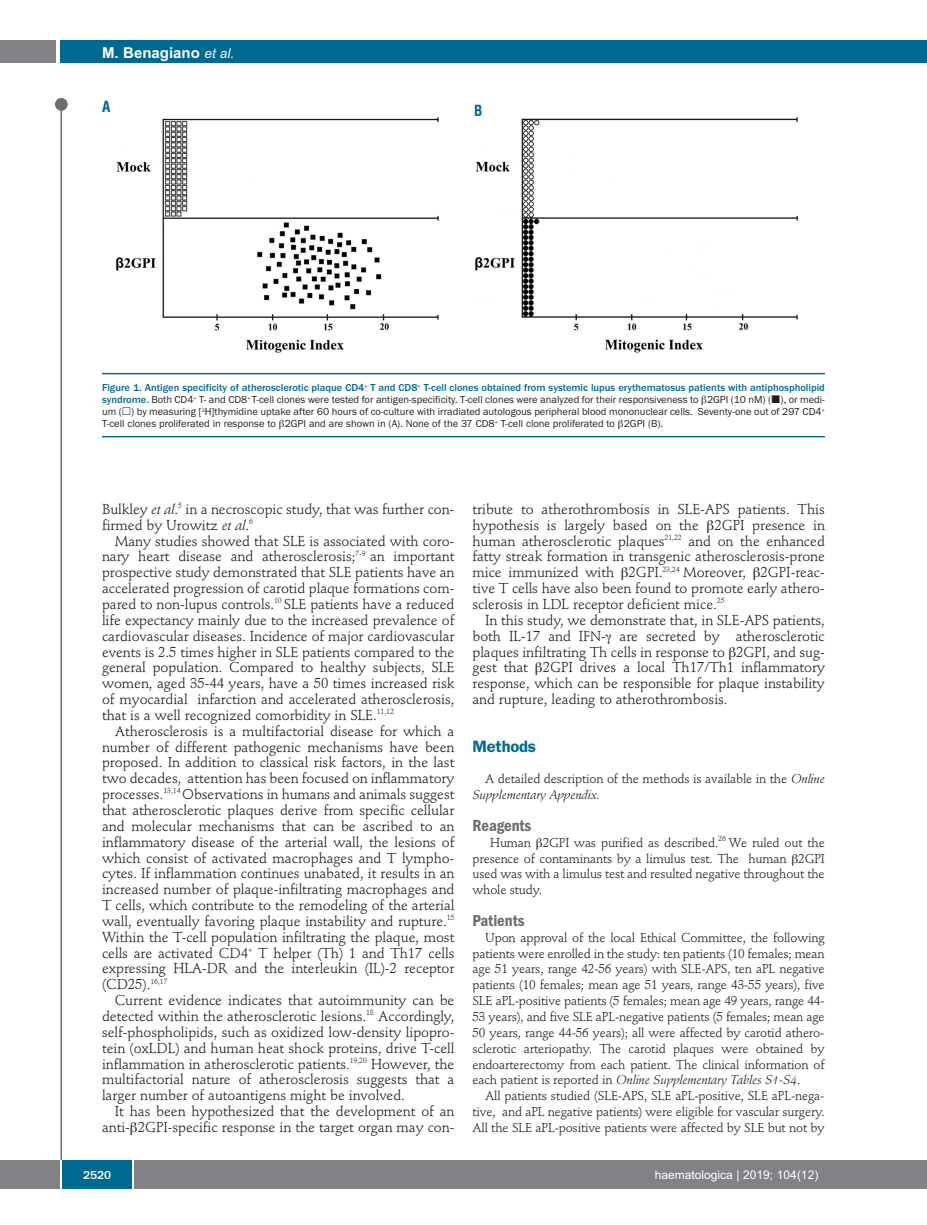
<style>
.page{position:relative;width:927px;height:1225px;background:#fff}
.page>*{position:absolute;margin:0;border:0;box-sizing:border-box;transform-origin:0 0}
.t1{font:600 condensed 16.5px "Franklin Gothic";color:#6c6d70}
.t2{font:600 16.5px "Franklin Gothic";letter-spacing:-.01em;color:#006991}
.t3{font:700 15px "Arial";color:#fff}
.t4{font:700 condensed 15px "Helvetica";color:#006991}
.t5{font:14.25px/15.9px "Stempel Schneidler";letter-spacing:-.005em;color:#231f20;text-align:justify}
.t6{font:12.75px/15.9px "Stempel Schneidler";letter-spacing:-.015em;color:#231f20;text-align:justify}
.t7{font:12px "Arial";color:#fff}
.t8{font:500 12px "Franklin Gothic";color:#fff}
.t9{font:10.5px/12px "Franklin Gothic";color:#231f20;text-align:justify}
.s1{font-weight:400;font-style:italic;font-size:13.5px}
.s2{font-weight:500;color:#006991}
.s3{font-style:italic}
</style>
<div class="page">
<div style="left:911px;top:40px;width:16px;height:22px;background:#006991"></div>
<div style="left:910px;top:1160px;width:17px;height:28px;background:#808285"></div>
<div style="left:55px;top:98px;width:13px;height:13px;background:#6c6d70;border-radius:50%"></div>
<hr style="left:60px;top:101px;width:2px;height:1061px;background:#6c6d70">
<div style="left:60px;top:40px;width:852px;height:22px;background:#006991"></div>
<div style="left:0;top:40px;width:56px;height:22px;background:#808285"></div>
<div style="left:0;top:1160px;width:911px;height:28px;background:#808285"></div>
<div style="left:62px;top:1160px;width:71px;height:28px;background:#006991"></div>
<hr style="left:60px;top:1160px;width:2px;height:28px;background:#fff">
<svg style="left:133px;top:1160px;width:1px;height:28px"></svg>
<img style="left:116px;top:117px;width:683px;height:236px">
<hr style="left:102px;top:373px;width:723px;height:1px;background:#006991">
<hr style="left:102px;top:436px;width:723px;height:1px;background:#006991">
<p class="t3" style="left:102px;top:44px;width:134px">M. Benagiano <span class="s1">et al.</span></p>
<p class="t4" style="left:102px;top:98px;width:10px">A</p>
<p class="t4" style="left:474px;top:102px;width:10px">B</p>
<p class="t9" style="left:102px;top:382px;width:724px"><span class="s2">Figure 1. Antigen specificity of atherosclerotic plaque CD4</span><sup>+</sup> <span class="s2">T and CD8</span><sup>+</sup> <span class="s2">T-cell clones obtained from systemic lupus erythematosus patients with antiphospholipid syndrome.</span> Both CD4<sup>+</sup> T- and CD8<sup>+</sup> T-cell clones were tested for antigen-specificity. T-cell clones were analyzed for their responsiveness to 2GPI (10 nM) ( ), or medi&shy;um ( ) by measuring [<sup>3</sup>H]thymidine uptake after 60 hours of co-culture with irradiated autologous peripheral blood mononuclear cells. Seventy-one out of 297 CD4<sup>+ </sup>T-cell clones proliferated in response to 2GPI and are shown in (A). None of the 37 CD8<sup>+</sup> T-cell clone proliferated to 2GPI (B).</p>
<p class="t5" style="left:102px;top:502px;width:354px">Bulkley <span class="s3">et al</span>.<sup>5</sup> in a necroscopic study, that was further con&shy;firmed by Urowitz <span class="s3">et al</span>.<sup>6</sup></p>
<p class="t5" style="left:102px;top:534px;width:354px;text-indent:13px">Many studies showed that SLE is associated with coro&shy;nary heart disease and atherosclerosis;<sup>7-9</sup> an important prospective study demonstrated that SLE patients have an accelerated progression of carotid plaque formations com&shy;pared to non-lupus controls.<sup>10</sup> SLE patients have a reduced life expectancy mainly due to the increased prevalence of cardiovascular diseases. Incidence of major cardiovascular events is 2.5 times higher in SLE patients compared to the general population. Compared to healthy subjects, SLE women, aged 35-44 years, have a 50 times increased risk of myocardial infarction and accelerated atherosclerosis, that is a well recognized comorbidity in SLE.<sup>11,12</sup></p>
<p class="t5" style="left:102px;top:724px;width:354px;text-indent:13px">Atherosclerosis is a multifactorial disease for which a number of different pathogenic mechanisms have been proposed. In addition to classical risk factors, in the last two decades, attention has been focused on inflammatory processes.<sup>13,14</sup> Observations in humans and animals suggest that atherosclerotic plaques derive from specific cellular and molecular mechanisms that can be ascribed to an inflammatory disease of the arterial wall, the lesions of which consist of activated macrophages and T lympho&shy;cytes. If inflammation continues unabated, it results in an increased number of plaque-infiltrating macrophages and T cells, which contribute to the remodeling of the arterial wall, eventually favoring plaque instability and rupture.<sup>15<br></sup>Within the T-cell population infiltrating the plaque, most cells are activated CD4<sup>+</sup> T helper (Th) 1 and Th17 cells expressing HLA-DR and the interleukin (IL)-2 receptor (CD25).<sup>16,17</sup></p>
<p class="t5" style="left:102px;top:993px;width:354px;text-indent:13px">Current evidence indicates that autoimmunity can be detected within the atherosclerotic lesions.<sup>18</sup> Accordingly, self-phospholipids, such as oxidized low-density lipopro&shy;tein (oxLDL) and human heat shock proteins, drive T-cell inflammation in atherosclerotic patients.<sup>19,20</sup> However, the multifactorial nature of atherosclerosis suggests that a larger number of autoantigens might be involved.</p>
<p class="t5" style="left:102px;top:1104px;width:354px;text-align:right">It has been hypothesized that the development of an anti- 2GPI-specific response in the target organ may con-</p>
<p class="t5" style="left:472px;top:502px;width:354px">tribute to atherothrombosis in SLE-APS patients. This hypothesis is largely based on the 2GPI presence in human atherosclerotic plaques<sup>21,22</sup> and on the enhanced fatty streak formation in transgenic atherosclerosis-prone mice immunized with 2GPI.<sup>23,24</sup> Moreover, 2GPI-reac&shy;tive T cells have also been found to promote early athero&shy;sclerosis in LDL receptor deficient mice.<sup>25</sup></p>
<p class="t5" style="left:472px;top:613px;width:354px;text-indent:13px">In this study, we demonstrate that, in SLE-APS patients, both IL-17 and IFN- are secreted by atherosclerotic plaques infiltrating Th cells in response to 2GPI, and sug&shy;gest that 2GPI drives a local Th17/Th1 inflammatory response, which can be responsible for plaque instability and rupture, leading to atherothrombosis.</p>
<p class="t2" style="left:472px;top:740px;width:65px">Methods</p>
<p class="t6" style="left:472px;top:772px;width:354px;text-indent:13px">A detailed description of the methods is available in the <span class="s3">Online<br>Supplementary Appendix.</span></p>
<p class="t1" style="left:472px;top:820px;width:60px">Reagents</p>
<p class="t6" style="left:472px;top:835px;width:354px;text-indent:18px">Human 2GPI was purified as described.<sup>26</sup> We ruled out the presence of contaminants by a limulus test. The human 2GPI used was with a limulus test and resulted negative throughout the whole study.</p>
<p class="t1" style="left:472px;top:915px;width:54px">Patients</p>
<p class="t6" style="left:472px;top:930px;width:354px;text-indent:13px">Upon approval of the local Ethical Committee, the following patients were enrolled in the study: ten patients (10 females; mean age 51 years, range 42-56 years) with SLE-APS, ten aPL negative patients (10 females; mean age 51 years, range 43-55 years), five SLE aPL-positive patients (5 females; mean age 49 years, range 44- 53 years), and five SLE aPL-negative patients (5 females; mean age 50 years, range 44-56 years); all were affected by carotid athero&shy;sclerotic arteriopathy. The carotid plaques were obtained by endoarterectomy from each patient. The clinical information of each patient is reported in <span class="s3">Online Supplementary Tables S1-S4</span>.</p>
<p class="t6" style="left:472px;top:1089px;width:354px;text-indent:13px">All patients studied (SLE-APS, SLE aPL-positive, SLE aPL-nega&shy;tive, and aPL negative patients) were eligible for vascular surgery.<br>All the SLE aPL-positive patients were affected by SLE but not by</p>
<p class="t8" style="left:83px;top:1167px;width:30px">2520</p>
<p class="t7" style="left:655px;top:1167px;width:165px">haematologica | 2019; 104(12)</p>
</div>
